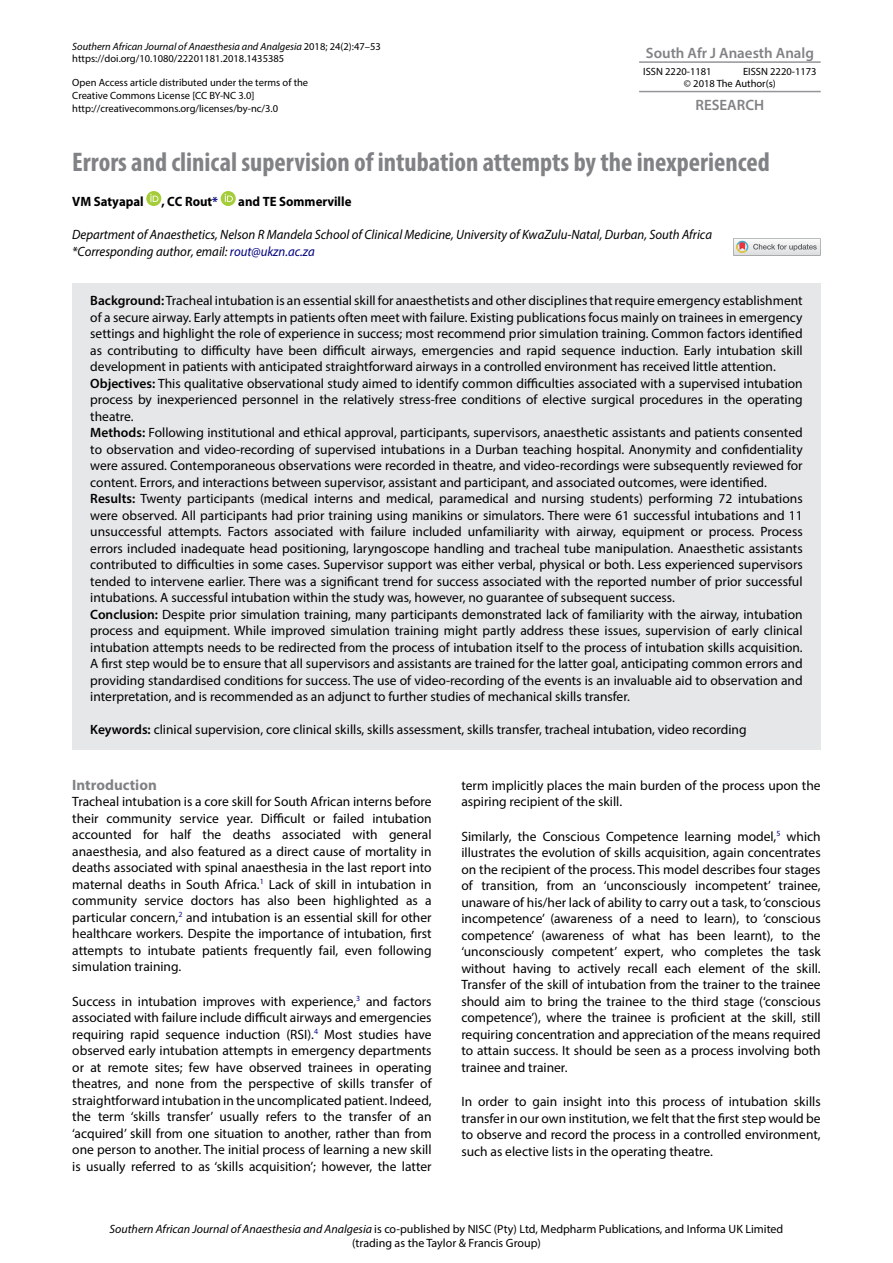
<style>
.page{position:relative;width:893px;height:1263px;background:#fff}
.page>*{position:absolute;margin:0;border:0;box-sizing:border-box;transform-origin:0 0}
.t1{font:700 condensed 27px "Myriad Pro";color:#808285}
.t2{font:600 15px "Myriad Pro";color:#808285}
.t3{font:700 15px "Myriad Pro";color:#808285}
.t4{font:13.5px/16.5px "Myriad Pro";color:#000;text-align:justify}
.t5{font:italic 13.5px/16.5px "Myriad Pro";color:#000;scale:.95 1}
.t6{font:700 13.5px "Myriad Pro";color:#000;scale:.95 1}
.t7{font:12px/13.5px "Myriad Pro";color:#000;text-align:center}
.t8{font:10.5px/12.6px "Myriad Pro";color:#000}
.s1{font-style:italic}
.s2{color:#000080}
.s3{font-weight:600}
</style>
<div class="page">
<hr style="left:639px;top:61px;width:182px;height:2px;background:#93959a">
<hr style="left:639px;top:91px;width:182px;height:1px;background:#93959a">
<div style="left:72px;top:283px;width:749px;height:103px;background:#e6e7e8"></div>
<div style="left:72px;top:365px;width:749px;height:71px;background:#e6e7e8"></div>
<div style="left:72px;top:415px;width:749px;height:87px;background:#e6e7e8"></div>
<div style="left:72px;top:481px;width:749px;height:136px;background:#e6e7e8"></div>
<div style="left:72px;top:596px;width:749px;height:120px;background:#e6e7e8"></div>
<div style="left:72px;top:707px;width:749px;height:42px;background:#e6e7e8"></div>
<svg style="left:146px;top:191px;width:15px;height:15px"></svg>
<svg style="left:150px;top:194px;width:8px;height:8px"></svg>
<svg style="left:221px;top:191px;width:15px;height:15px"></svg>
<svg style="left:225px;top:194px;width:8px;height:8px"></svg>
<svg style="left:733px;top:238px;width:88px;height:17px"></svg>
<p class="t8" style="left:72px;top:40px;width:310px"><span class="s1">Southern African Journal of Anaesthesia and Analgesia</span> 2018; 24(2):47–53 https://doi.org/10.1080/22201181.2018.1435385</p>
<p class="t8" style="left:72px;top:76px;width:237px">Open Access article distributed under the terms of the<br>Creative Commons License [CC BY-NC 3.0] http://creativecommons.org/licenses/by-nc/3.0</p>
<h1 class="t1" style="left:72px;top:145px;width:699px">Errors and clinical supervision of intubation attempts by the inexperienced</h1>
<p class="t6" style="left:72px;top:193px;width:77px">VM Satyapal</p>
<p class="t6" style="left:161px;top:193px;width:61px">, CC Rout<span class="s2">*</span></p>
<p class="t6" style="left:238px;top:193px;width:121px">and TE Sommerville</p>
<p class="t5" style="left:72px;top:226px;width:675px">Department of Anaesthetics, Nelson R Mandela School of Clinical Medicine, University of KwaZulu-Natal, Durban, South Africa *Corresponding author, email: <span class="s2">rout@ukzn.ac.za</span></p>
<p class="t4" style="left:90px;top:292px;width:714px;text-align:left"><span class="s3">Background:</span> Tracheal intubation is an essential skill for anaesthetists and other disciplines that require emergency establishment of a secure airway. Early attempts in patients often meet with failure. Existing publications focus mainly on trainees in emergency settings and highlight the role of experience in success; most recommend prior simulation training. Common factors identified as contributing to difficulty have been difficult airways, emergencies and rapid sequence induction. Early intubation skill development in patients with anticipated straightforward airways in a controlled environment has received little attention.<br><span class="s3">Objectives:</span> This qualitative observational study aimed to identify common difficulties associated with a supervised intubation process by inexperienced personnel in the relatively stress-free conditions of elective surgical procedures in the operating theatre.<br><span class="s3">Methods:</span> Following institutional and ethical approval, participants, supervisors, anaesthetic assistants and patients consented to observation and video-recording of supervised intubations in a Durban teaching hospital. Anonymity and confidentiality were assured. Contemporaneous observations were recorded in theatre, and video-recordings were subsequently reviewed for content. Errors, and interactions between supervisor, assistant and participant, and associated outcomes, were identified.<br><span class="s3">Results:</span> Twenty participants (medical interns and medical, paramedical and nursing students) performing 72 intubations were observed. All participants had prior training using manikins or simulators. There were 61 successful intubations and 11 unsuccessful attempts. Factors associated with failure included unfamiliarity with airway, equipment or process. Process errors included inadequate head positioning, laryngoscope handling and tracheal tube manipulation. Anaesthetic assistants contributed to difficulties in some cases. Supervisor support was either verbal, physical or both. Less experienced supervisors tended to intervene earlier. There was a significant trend for success associated with the reported number of prior successful intubations. A successful intubation within the study was, however, no guarantee of subsequent success.<br><span class="s3">Conclusion:</span> Despite prior simulation training, many participants demonstrated lack of familiarity with the airway, intubation process and equipment. While improved simulation training might partly address these issues, supervision of early clinical intubation attempts needs to be redirected from the process of intubation itself to the process of intubation skills acquisition.<br>A first step would be to ensure that all supervisors and assistants are trained for the latter goal, anticipating common errors and providing standardised conditions for success. The use of video-recording of the events is an invaluable aid to observation and interpretation, and is recommended as an adjunct to further studies of mechanical skills transfer.</p>
<p class="t4" style="left:90px;top:721px;width:658px"><span class="s3">Keywords:</span> clinical supervision, core clinical skills, skills assessment, skills transfer, tracheal intubation, video recording</p>
<p class="t2" style="left:646px;top:43px;width:170px">South Afr J Anaesth Analg</p>
<p class="t8" style="left:643px;top:65px;width:70px">ISSN 2220-1181</p>
<p class="t8" style="left:684px;top:65px;width:134px;text-indent:59px">EISSN 2220-1173 © 2018 The Author(s)</p>
<p class="t2" style="left:695px;top:95px;width:70px">RESEARCH</p>
<p class="t3" style="left:72px;top:775px;width:86px">Introduction</p>
<p class="t4" style="left:72px;top:793px;width:361px">Tracheal intubation is a core skill for South African interns before their community service year. Difficult or failed intubation accounted for half the deaths associated with general anaesthesia, and also featured as a direct cause of mortality in deaths associated with spinal anaesthesia in the last report into maternal deaths in South Africa.<sup>1</sup> Lack of skill in intubation in community service doctors has also been highlighted as a particular concern,<sup>2</sup> and intubation is an essential skill for other healthcare workers. Despite the importance of intubation, first attempts to intubate patients frequently fail, even following simulation training.</p>
<p class="t4" style="left:72px;top:993px;width:361px">Success in intubation improves with experience,<sup>3</sup> and factors associated with failure include difficult airways and emergencies requiring rapid sequence induction (RSI).<sup>4</sup> Most studies have observed early intubation attempts in emergency departments or at remote sites; few have observed trainees in operating theatres, and none from the perspective of skills transfer of straightforward intubation in the uncomplicated patient. Indeed, the term ‘skills transfer’ usually refers to the transfer of an ‘acquired’ skill from one situation to another, rather than from one person to another. The initial process of learning a new skill is usually referred to as ‘skills acquisition’; however, the latter</p>
<p class="t4" style="left:461px;top:777px;width:361px">term implicitly places the main burden of the process upon the aspiring recipient of the skill.</p>
<p class="t4" style="left:461px;top:828px;width:361px">Similarly, the Conscious Competence learning model,<sup>5</sup> which illustrates the evolution of skills acquisition, again concentrates on the recipient of the process. This model describes four stages of transition, from an ‘unconsciously incompetent’ trainee, unaware of his/her lack of ability to carry out a task, to ‘conscious incompetence’ (awareness of a need to learn), to ‘conscious competence’ (awareness of what has been learnt), to the ‘unconsciously competent’ expert, who completes the task without having to actively recall each element of the skill.<br>Transfer of the skill of intubation from the trainer to the trainee should aim to bring the trainee to the third stage (‘conscious competence’), where the trainee is proficient at the skill, still requiring concentration and appreciation of the means required to attain success. It should be seen as a process involving both trainee and trainer.</p>
<p class="t4" style="left:461px;top:1093px;width:361px">In order to gain insight into this process of intubation skills transfer in our own institution, we felt that the first step would be to observe and record the process in a controlled environment, such as elective lists in the operating theatre.</p>
<p class="t7" style="left:110px;top:1222px;width:675px"><span class="s1">Southern African Journal of Anaesthesia and Analgesia</span> is co-published by NISC (Pty) Ltd, Medpharm Publications, and Informa UK Limited (trading as the Taylor &amp; Francis Group)</p>
</div>
